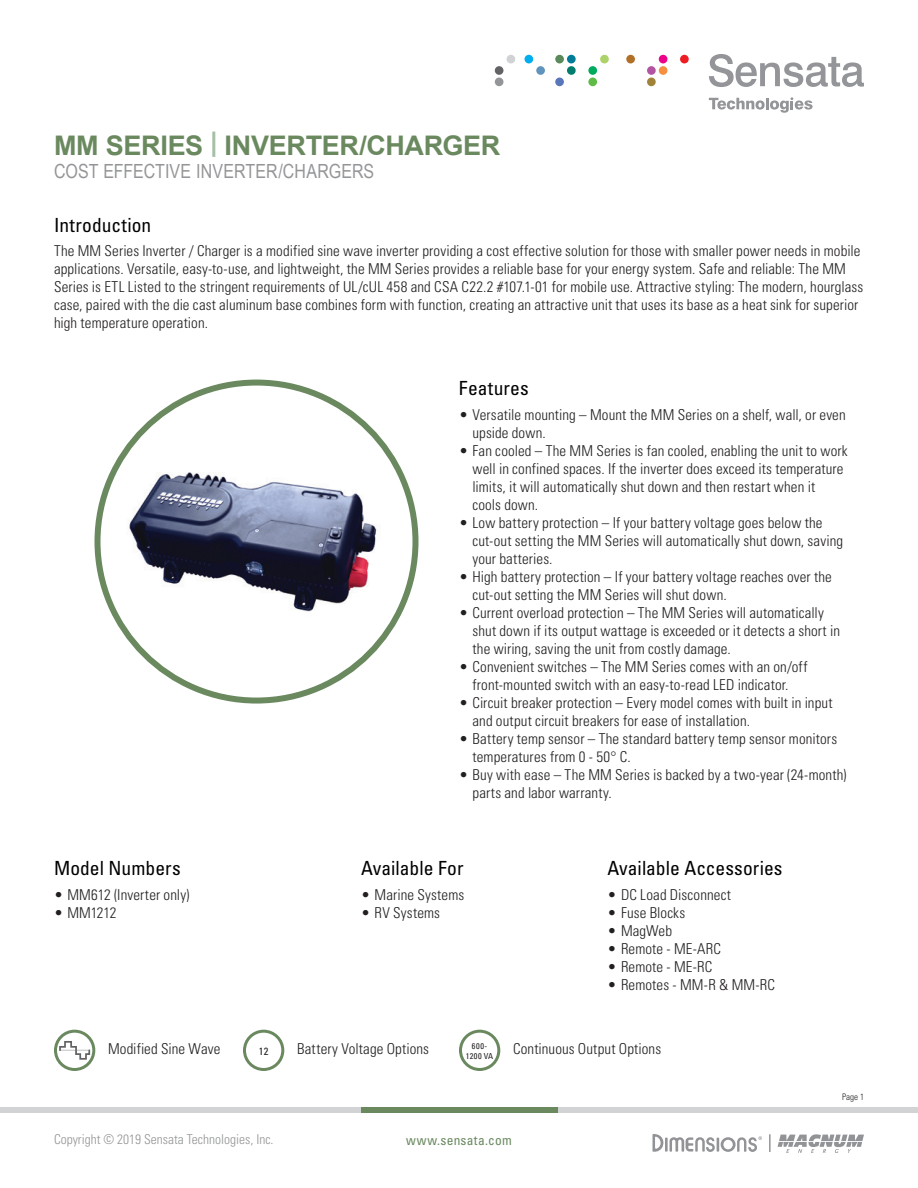
<style>
.page{position:relative;width:918px;height:1188px;background:#fff}
.page>*{position:absolute;margin:0;border:0;box-sizing:border-box;transform-origin:0 0}
.t1{font:700 27px "Arial";letter-spacing:-.01em;color:#6a895f}
.t2{font:condensed 19.5px "Univers";letter-spacing:.005em;color:#000}
.t3{font:19.5px "Arial Narrow";color:#939598}
.t4{font:300 condensed 15px/18px "Univers LT Std";letter-spacing:.01em;color:#231f20}
.t5{font:300 condensed 13.5px "Univers LT Std";color:#939598}
.t6{font:condensed 13.5px "Univers";letter-spacing:.015em;color:#6a895f}
.t7{font:condensed 10.5px "Univers";color:#231f20}
.t8{font:300 condensed 9px "Univers LT Std";color:#231f20}
.t9{font:condensed 8.25px/9.9px "Univers";letter-spacing:.07em;color:#231f20;text-align:center}
.s1{color:#a5c0a7}
</style>
<div class="page">
<div style="left:0;top:1107px;width:918px;height:5px;background:#d1d3d4"></div>
<div style="left:361px;top:1107px;width:197px;height:5px;background:#6a895f"></div>
<svg style="left:709px;top:54px;width:155px;height:33px"></svg>
<svg style="left:709px;top:97px;width:104px;height:16px"></svg>
<div style="left:495px;top:78px;width:8px;height:8px;background:#939598;border-radius:50%"></div>
<div style="left:525px;top:55px;width:8px;height:8px;background:#00aeef;border-radius:50%"></div>
<div style="left:536px;top:66px;width:9px;height:9px;background:#6194bc;border-radius:50%"></div>
<div style="left:555px;top:55px;width:9px;height:8px;background:#5a8a5c;border-radius:50%"></div>
<div style="left:567px;top:55px;width:9px;height:8px;background:#007c97;border-radius:50%"></div>
<div style="left:567px;top:66px;width:9px;height:9px;background:#007d6f;border-radius:50%"></div>
<div style="left:555px;top:78px;width:9px;height:8px;background:#5976ba;border-radius:50%"></div>
<div style="left:600px;top:55px;width:9px;height:8px;background:#acd369;border-radius:50%"></div>
<div style="left:588px;top:66px;width:9px;height:9px;background:#00ab5b;border-radius:50%"></div>
<div style="left:588px;top:78px;width:9px;height:8px;background:#5dbb46;border-radius:50%"></div>
<div style="left:659px;top:55px;width:8px;height:8px;background:#ed028c;border-radius:50%"></div>
<div style="left:647px;top:66px;width:9px;height:9px;background:#b254a1;border-radius:50%"></div>
<div style="left:659px;top:66px;width:8px;height:9px;background:#f68f40;border-radius:50%"></div>
<div style="left:647px;top:78px;width:9px;height:8px;background:#a18239;border-radius:50%"></div>
<div style="left:680px;top:55px;width:9px;height:8px;background:#ee1d23;border-radius:50%"></div>
<div style="left:507px;top:55px;width:8px;height:8px;background:#d1d2d4;border-radius:50%"></div>
<div style="left:495px;top:66px;width:8px;height:9px;background:#636366;border-radius:50%"></div>
<div style="left:626px;top:55px;width:9px;height:8px;background:#b07028;border-radius:50%"></div>
<img style="left:115px;top:443px;width:275px;height:197px">
<div style="left:243px;top:1030px;width:41px;height:41px;border:3px solid #6a895f;border-radius:50%"></div>
<div style="left:459px;top:1030px;width:41px;height:41px;border:3px solid #6a895f;border-radius:50%"></div>
<div style="left:54px;top:1030px;width:41px;height:41px;border:3px solid #6a895f;border-radius:50%"></div>
<svg style="left:58px;top:1040px;width:33px;height:21px"></svg>
<svg style="left:778px;top:1134px;width:86px;height:19px"></svg>
<svg style="left:652px;top:1134px;width:110px;height:18px"></svg>
<svg style="left:769px;top:1134px;width:2px;height:18px"></svg>
<h1 class="t1" style="left:54px;top:127px;width:448px">MM SERIES <span class="s1">|</span> INVERTER/CHARGER</h1>
<h2 class="t3" style="left:54px;top:157px;width:322px">COST EFFECTIVE INVERTER/CHARGERS</h2>
<h2 class="t2" style="left:54px;top:212px;width:99px">Introduction</h2>
<p class="t4" style="left:54px;top:242px;width:811px">The MM Series Inverter / Charger is a modified sine wave inverter providing a cost effective solution for those with smaller power needs in mobile applications. Versatile, easy-to-use, and lightweight, the MM Series provides a reliable base for your energy system. Safe and reliable: The MM Series is ETL Listed to the stringent requirements of UL/cUL 458 and CSA C22.2 #107.1-01 for mobile use. Attractive styling: The modern, hourglass case, paired with the die cast aluminum base combines form with function, creating an attractive unit that uses its base as a heat sink for superior high temperature operation.</p>
<h2 class="t2" style="left:54px;top:856px;width:128px">Model Numbers</h2>
<p class="t4" style="left:54px;top:886px;width:137px">• MM612 (Inverter only)</p>
<p class="t4" style="left:54px;top:904px;width:64px">• MM1212</p>
<h2 class="t2" style="left:459px;top:376px;width:71px">Features</h2>
<p class="t4" style="left:472px;top:406px;width:375px;text-indent:-14px">• Versatile mounting – Mount the MM Series on a shelf, wall, or even upside down.</p>
<p class="t4" style="left:472px;top:442px;width:377px;text-indent:-14px">• Fan cooled – The MM Series is fan cooled, enabling the unit to work well in confined spaces. If the inverter does exceed its temperature limits, it will automatically shut down and then restart when it<br>cools down.</p>
<p class="t4" style="left:472px;top:514px;width:372px;text-indent:-14px">• Low battery protection – If your battery voltage goes below the cut-out setting the MM Series will automatically shut down, saving your batteries.</p>
<p class="t4" style="left:472px;top:568px;width:361px;text-indent:-14px">• High battery protection – If your battery voltage reaches over the cut-out setting the MM Series will shut down.</p>
<p class="t4" style="left:472px;top:604px;width:369px;text-indent:-14px">• Current overload protection – The MM Series will automatically shut down if its output wattage is exceeded or it detects a short in the wiring, saving the unit from costly damage.</p>
<p class="t4" style="left:459px;top:658px;width:350px;text-align:center">• Convenient switches – The MM Series comes with an on/off front-mounted switch with an easy-to-read LED indicator.</p>
<p class="t4" style="left:472px;top:694px;width:362px;text-indent:-14px">• Circuit breaker protection – Every model comes with built in input and output circuit breakers for ease of installation.</p>
<p class="t4" style="left:472px;top:730px;width:366px;text-indent:-14px">• Battery temp sensor – The standard battery temp sensor monitors temperatures from 0 - 50° C.</p>
<p class="t4" style="left:472px;top:766px;width:376px;text-indent:-14px">• Buy with ease – The MM Series is backed by a two-year (24-month) parts and labor warranty.</p>
<h2 class="t2" style="left:361px;top:856px;width:104px">Available For</h2>
<p class="t4" style="left:361px;top:886px;width:105px">• Marine Systems</p>
<p class="t4" style="left:361px;top:904px;width:81px">• RV Systems</p>
<h2 class="t2" style="left:608px;top:856px;width:177px">Available Accessories</h2>
<p class="t4" style="left:608px;top:886px;width:125px">• DC Load Disconnect</p>
<p class="t4" style="left:608px;top:904px;width:79px">• Fuse Blocks</p>
<p class="t4" style="left:608px;top:922px;width:66px">• MagWeb</p>
<p class="t4" style="left:608px;top:940px;width:115px">• Remote - ME-ARC</p>
<p class="t4" style="left:608px;top:958px;width:106px">• Remote - ME-RC</p>
<p class="t4" style="left:608px;top:976px;width:169px">• Remotes - MM-R &amp; MM-RC</p>
<p class="t4" style="left:108px;top:1040px;width:114px">Modified Sine Wave</p>
<p class="t7" style="left:259px;top:1044px;width:11px">12</p>
<p class="t9" style="left:466px;top:1041px;width:29px">600-<br>1200 VA</p>
<p class="t4" style="left:297px;top:1040px;width:134px">Battery Voltage Options</p>
<p class="t4" style="left:513px;top:1040px;width:150px">Continuous Output Options</p>
<p class="t5" style="left:54px;top:1131px;width:221px">Copyright © 2019 Sensata Technologies, Inc.</p>
<p class="t6" style="left:406px;top:1131px;width:107px">www.sensata.com</p>
<p class="t8" style="left:842px;top:1091px;width:23px">Page 1</p>
</div>
